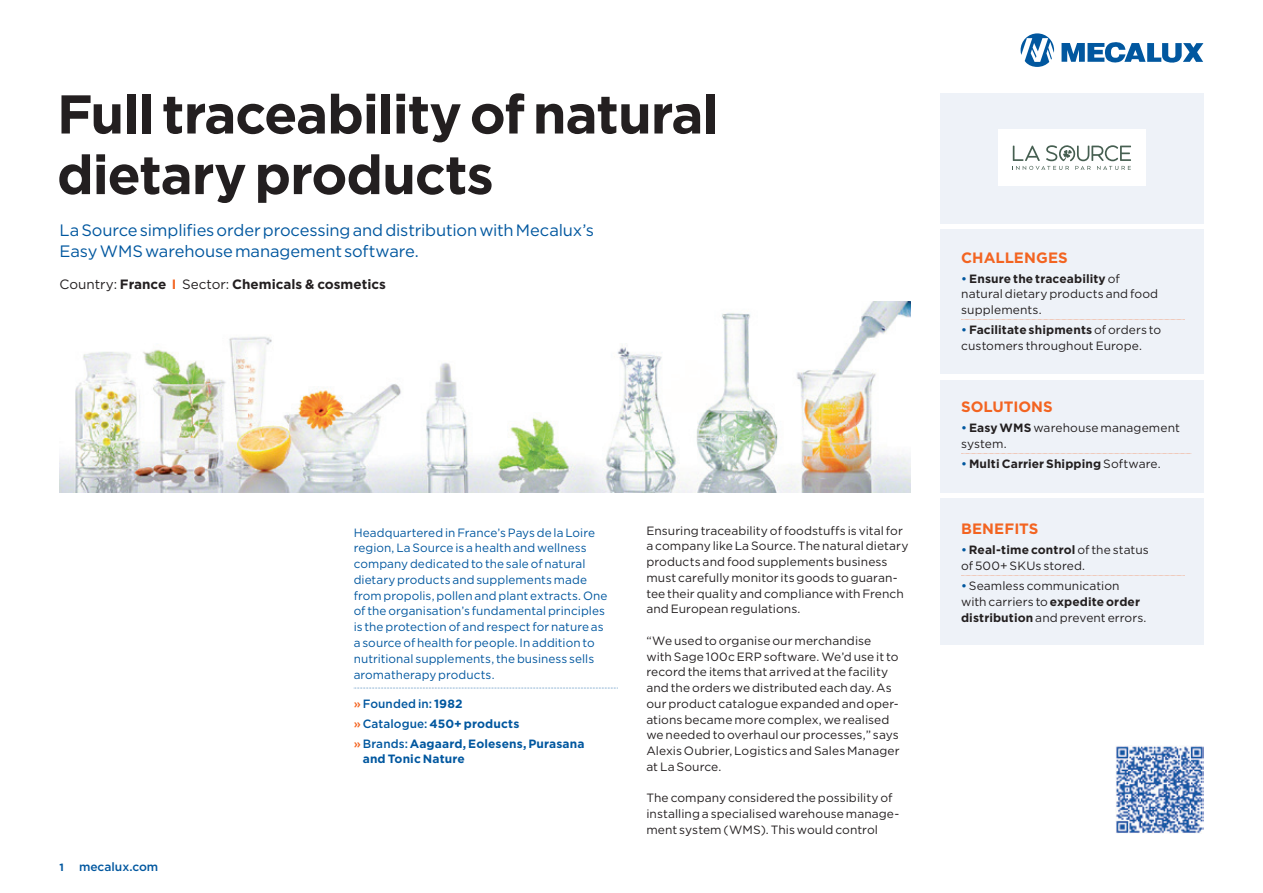
<style>
.page{position:relative;width:1263px;height:893px;background:#fff}
.page>*{position:absolute;margin:0;border:0;box-sizing:border-box;transform-origin:0 0}
.t1{font:700 54.6px/60.6px "Gotham";letter-spacing:-.025em;color:#231f20}
.t2{font:16.5px/21px "Gotham";letter-spacing:-.01em;color:#01579f}
.t3{font:700 15px "Gotham";color:#f36421}
.t4{font:700 13.5px "Gotham";color:#231f20}
.t5{font:12px/15.8px "Gotham";letter-spacing:.005em;color:#231f20}
.t6{font:12px/15.9px "Gotham";letter-spacing:.005em;color:#01579f}
.t7{font:700 12px/20.1px "Gotham";letter-spacing:.01em;color:#01579f}
.t8{font:700 12px "Gotham";letter-spacing:.01em;color:#231f20}
.t9{font:500 12px "Gotham";color:#01579f}
.t10{font:700 10.5px "Gotham";color:#01579f}
.s1{font-weight:400}
.s2{color:#f36421}
.s3{font-weight:500;color:#f36421}
.s4{font-weight:500}
.s5{font-weight:500;color:#01579f}
.s6{font-weight:700}
</style>
<div class="page">
<svg style="left:1020px;top:33px;width:34px;height:34px"></svg>
<svg style="left:1061px;top:42px;width:142px;height:21px"></svg>
<img style="left:60px;top:302px;width:850px;height:190px">
<div style="left:940px;top:230px;width:263px;height:144px;background:#eef2f8"></div>
<div style="left:940px;top:94px;width:263px;height:130px;background:#eef2f8"></div>
<div style="left:940px;top:380px;width:263px;height:112px;background:#eef2f8"></div>
<div style="left:998px;top:129px;width:147px;height:57px;background:#fff"></div>
<svg style="left:961px;top:319px;width:224px;height:1px"></svg>
<svg style="left:961px;top:453px;width:230px;height:1px"></svg>
<div style="left:940px;top:498px;width:263px;height:147px;background:#eef2f8"></div>
<svg style="left:961px;top:575px;width:224px;height:1px"></svg>
<img style="left:1115px;top:746px;width:88px;height:88px">
<svg style="left:1012px;top:145px;width:119px;height:25px"></svg>
<svg style="left:354px;top:688px;width:264px;height:1px"></svg>
<h1 class="t1" style="left:57px;top:84px;width:663px">Full traceability of natural dietary products</h1>
<h2 class="t2" style="left:60px;top:219px;width:536px">La Source simplifies order processing and distribution with Mecalux’s<br>Easy WMS warehouse management software.</h2>
<p class="t4" style="left:60px;top:276px;width:328px"><span class="s1">Country:</span> France <span class="s2">I</span> <span class="s1">Sector:</span> Chemicals &amp; cosmetics</p>
<p class="t10" style="left:60px;top:860px;width:6px">1</p>
<p class="t9" style="left:79px;top:859px;width:81px">mecalux.com</p>
<p class="t6" style="left:354px;top:524px;width:255px">Headquartered in France’s Pays de la Loire region, La Source is a health and wellness company dedicated to the sale of natural dietary products and supplements made from propolis, pollen and plant extracts. One of the organisation’s fundamental principles is the protection of and respect for nature as a source of health for people. In addition to nutritional supplements, the business sells aromatherapy products.</p>
<p class="t7" style="left:354px;top:693px;width:232px"><span class="s3">»</span> <span class="s4">Founded in:</span> 1982<br><span class="s3">»</span> <span class="s4">Catalogue:</span> 450+ products<br><span class="s3">»</span> <span class="s4">Brands:</span> Aagaard, Eolesens, Purasana</p>
<p class="t7" style="left:363px;top:749px;width:104px">and Tonic Nature</p>
<p class="t5" style="left:646px;top:522px;width:264px">Ensuring traceability of foodstuffs is vital for a company like La Source. The natural dietary products and food supplements business must carefully monitor its goods to guaran&shy;tee their quality and compliance with French and European regulations.</p>
<p class="t5" style="left:646px;top:632px;width:255px">“We used to organise our merchandise with Sage 100c ERP software. We’d use it to record the items that arrived at the facility and the orders we distributed each day. As our product catalogue expanded and oper&shy;ations became more complex, we realised we needed to overhaul our processes,” says Alexis Oubrier, Logistics and Sales Manager at La Source.</p>
<p class="t5" style="left:646px;top:790px;width:254px">The company considered the possibility of installing a specialised warehouse manage&shy;ment system (WMS). This would control</p>
<p class="t3" style="left:961px;top:247px;width:108px">CHALLENGES</p>
<p class="t5" style="left:961px;top:270px;width:198px"><span class="s5">•</span><span class="s6">Ensure the traceability</span> of natural dietary products and food supplements.</p>
<p class="t5" style="left:961px;top:322px;width:201px"><span class="s5">•</span><span class="s6">Facilitate shipments</span> of orders to customers throughout Europe.</p>
<p class="t3" style="left:961px;top:397px;width:93px">SOLUTIONS</p>
<p class="t5" style="left:961px;top:420px;width:220px"><span class="s5">•</span><span class="s6">Easy WMS</span> warehouse management system.</p>
<p class="t8" style="left:961px;top:456px;width:201px"><span class="s5">•</span> Multi CarrierShipping <span class="s1">Software.</span></p>
<p class="t3" style="left:961px;top:519px;width:79px">BENEFITS</p>
<p class="t5" style="left:961px;top:542px;width:189px"><span class="s5">•</span> <span class="s6">Real-time control</span> of the status of 500+ SKUs stored.</p>
<p class="t5" style="left:961px;top:578px;width:187px"><span class="s5">•</span> Seamless communication with carriers to <span class="s6">expediteorder distribution</span> and prevent errors.</p>
</div>
